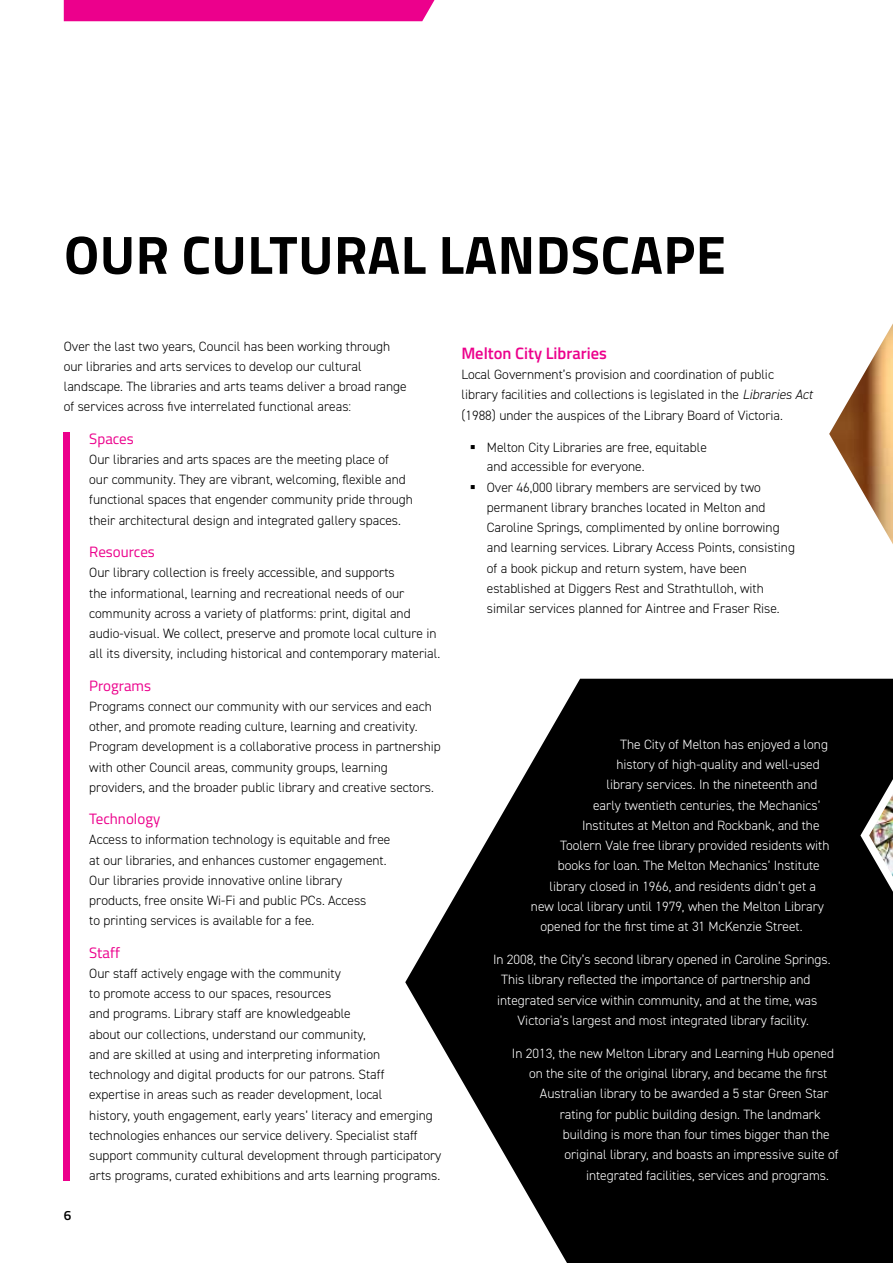
<style>
.page{position:relative;width:893px;height:1263px;background:#fff}
.page>*{position:absolute;margin:0;border:0;box-sizing:border-box;transform-origin:0 0}
.t1{font:700 54px "Titillium Web";letter-spacing:.01em;color:#000}
.t2{font:600 16.5px "Titillium Web";color:#ec008c}
.t3{font:15px "Titillium Web";color:#ec008c}
.t4{font:300 13.5px/20.2px "DIN2014";color:#000}
.t5{font:300 13.5px "DIN2014";color:#fff}
.t6{font:600 13.5px "Titillium Web";color:#000}
.s1{font-style:italic}
</style>
<div class="page">
<div style="left:64px;top:0;width:371px;height:21px;background:#ec008c"></div>
<img style="left:829px;top:323px;width:64px;height:221px">
<svg style="left:405px;top:679px;width:488px;height:584px;fill:#000"></svg>
<svg style="left:856px;top:699px;width:37px;height:270px"></svg>
<div style="left:64px;top:432px;width:6px;height:749px;background:#ec008c"></div>
<h1 class="t1" style="left:64px;top:214px;width:663px">OUR CULTURAL LANDSCAPE</h1>
<p class="t4" style="left:64px;top:336px;width:344px">Over the last two years, Council has been working through our libraries and arts services to develop our cultural landscape. The libraries and arts teams deliver a broad range of services across five interrelated functional areas:</p>
<p class="t3" style="left:89px;top:427px;width:46px">Spaces</p>
<p class="t4" style="left:89px;top:449px;width:325px">Our libraries and arts spaces are the meeting place of<br>our community. They are vibrant, welcoming, flexible and functional spaces that engender community pride through their architectural design and integrated gallery spaces.</p>
<p class="t3" style="left:89px;top:541px;width:67px">Resources</p>
<p class="t4" style="left:89px;top:562px;width:352px">Our library collection is freely accessible, and supports<br>the informational, learning and recreational needs of our community across a variety of platforms: print, digital and audio-visual. We collect, preserve and promote local culture in all its diversity, including historical and contemporary material.</p>
<p class="t3" style="left:89px;top:674px;width:63px">Programs</p>
<p class="t4" style="left:89px;top:696px;width:353px">Programs connect our community with our services and each other, and promote reading culture, learning and creativity.<br>Program development is a collaborative process in partnership with other Council areas, community groups, learning providers, and the broader public library and creative sectors.</p>
<p class="t3" style="left:89px;top:808px;width:73px">Technology</p>
<p class="t4" style="left:89px;top:829px;width:303px">Access to information technology is equitable and free at our libraries, and enhances customer engagement.<br>Our libraries provide innovative online library products, free onsite Wi-Fi and public PCs. Access<br>to printing services is available for a fee.</p>
<p class="t3" style="left:89px;top:941px;width:32px">Staff</p>
<p class="t4" style="left:89px;top:963px;width:354px">Our staff actively engage with the community<br>to promote access to our spaces, resources<br>and programs. Library staff are knowledgeable<br>about our collections, understand our community,<br>and are skilled at using and interpreting information technology and digital products for our patrons. Staff<br>expertise in areas such as reader development, local<br>history, youth engagement, early years’ literacy and emerging technologies enhances our service delivery. Specialist staff support community cultural development through participatory arts programs, curated exhibitions and arts learning programs.</p>
<p class="t6" style="left:64px;top:1205px;width:9px">6</p>
<p class="t2" style="left:461px;top:341px;width:147px">Melton City Libraries</p>
<p class="t4" style="left:461px;top:364px;width:353px">Local Government’s provision and coordination of public library facilities and collections is legislated in the <span class="s1">Libraries Act </span>(1988) under the auspices of the Library Board of Victoria.</p>
<p class="t4" style="left:487px;top:438px;width:221px;line-height:19.5px;text-indent:-17px">▪ Melton City Libraries are free, equitable and accessible for everyone.</p>
<p class="t4" style="left:487px;top:477px;width:310px;text-indent:-17px">▪ Over 46,000 library members are serviced by two permanent library branches located in Melton and Caroline Springs, complimented by online borrowing and learning services. Library Access Points, consisting of a book pickup and return system, have been established at Diggers Rest and Strathtulloh, with similar services planned for Aintree and Fraser Rise.</p>
<p class="t5" style="left:620px;top:736px;width:209px">The City of Melton has enjoyed a long</p>
<p class="t5" style="left:616px;top:756px;width:205px">history of high‐quality and well-used</p>
<p class="t5" style="left:607px;top:776px;width:212px">library services. In the nineteenth and</p>
<p class="t5" style="left:593px;top:797px;width:229px">early twentieth centuries, the Mechanics’</p>
<p class="t5" style="left:582px;top:817px;width:239px">Institutes at Melton and Rockbank, and the</p>
<p class="t5" style="left:560px;top:837px;width:271px">Toolern Vale free library provided residents with</p>
<p class="t5" style="left:558px;top:857px;width:263px">books for loan. The Melton Mechanics’ Institute</p>
<p class="t5" style="left:549px;top:878px;width:268px">library closed in 1966, and residents didn’t get a</p>
<p class="t5" style="left:531px;top:898px;width:295px">new local library until 1979, when the Melton Library</p>
<p class="t5" style="left:540px;top:918px;width:264px">opened for the first time at 31 McKenzie Street.</p>
<p class="t5" style="left:493px;top:951px;width:339px">In 2008, the City’s second library opened in Caroline Springs.</p>
<p class="t5" style="left:501px;top:971px;width:311px">This library reflected the importance of partnership and</p>
<p class="t5" style="left:497px;top:992px;width:322px">integrated service within community, and at the time, was</p>
<p class="t5" style="left:518px;top:1012px;width:293px">Victoria’s largest and most integrated library facility.</p>
<p class="t5" style="left:512px;top:1045px;width:324px">In 2013, the new Melton Library and Learning Hub opened</p>
<p class="t5" style="left:529px;top:1065px;width:300px">on the site of the original library, and became the first</p>
<p class="t5" style="left:540px;top:1085px;width:290px">Australian library to be awarded a 5 star Green Star</p>
<p class="t5" style="left:560px;top:1106px;width:262px">rating for public building design. The landmark</p>
<p class="t5" style="left:563px;top:1126px;width:268px">building is more than four times bigger than the</p>
<p class="t5" style="left:564px;top:1146px;width:276px">original library, and boasts an impressive suite of</p>
<p class="t5" style="left:586px;top:1166px;width:245px">integrated facilities, services and programs.</p>
</div>
